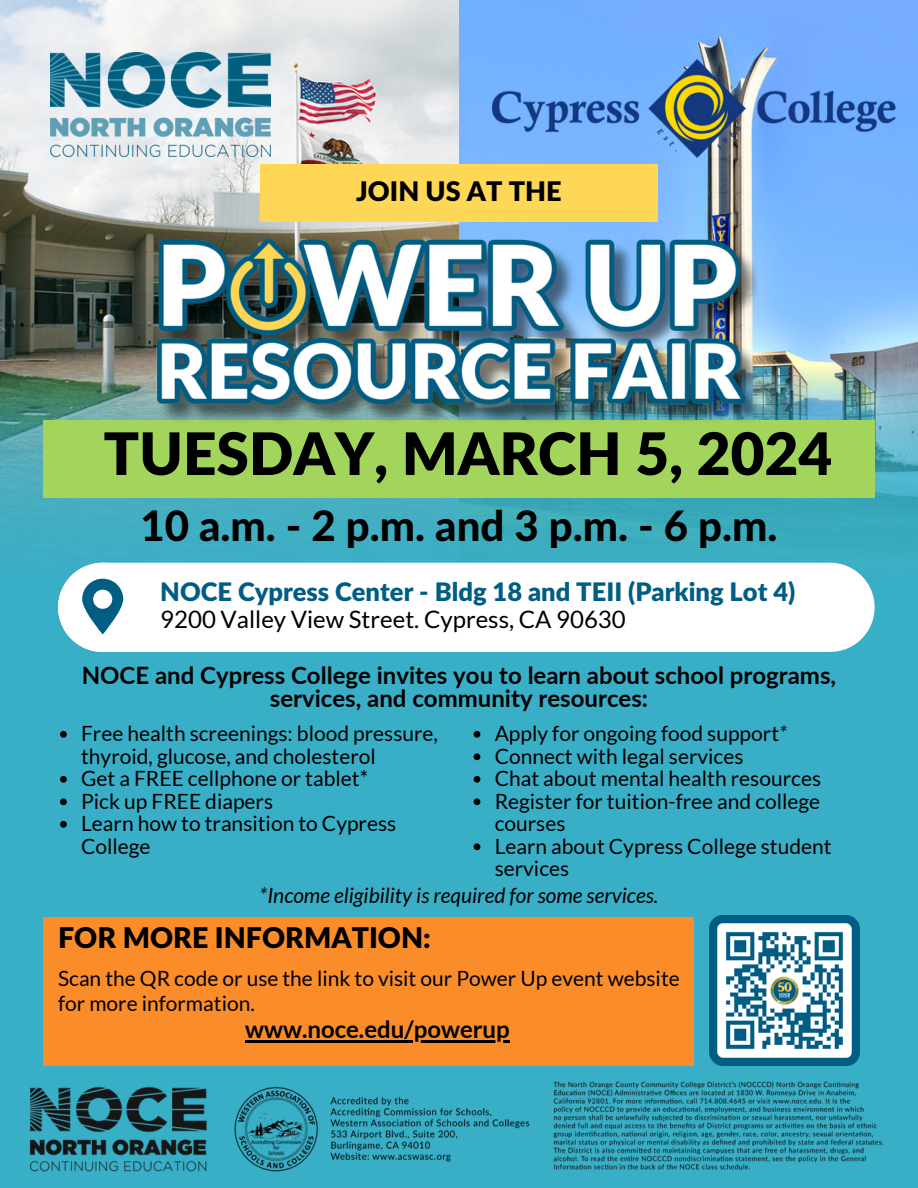
<style>
.page{position:relative;width:918px;height:1188px;background:#39afc7}
.page>*{position:absolute;margin:0;border:0;box-sizing:border-box;transform-origin:0 0}
.t1{font:900 58.5px "Lato Latin";color:#000}
.t2{font:800 42px "Lato Latin";color:#000}
.t3{font:900 28.5px "Lato Latin";color:#000}
.t4{font:900 27px "Lato Latin";color:#000}
.t5{font:900 25.5px "Lato Latin";color:#005d83}
.t6{font:700 24px/23.7px "Lato";color:#000;text-align:center}
.t7{font:24px "Lato";color:#000}
.t8{font:21px/22.5px "Lato";color:#000}
.t9{font:italic 21px "Lato";color:#000}
.s1{font-style:italic}
</style>
<div class="page">
<img style="left:0;top:0;width:918px;height:149px">
<img style="left:0;top:149px;width:459px;height:414px">
<svg style="left:459px;top:149px;width:459px;height:486px"></svg>
<img style="left:30px;top:1081px;width:854px;height:91px">
<div style="left:43px;top:420px;width:832px;height:78px;background:#a3d55d"></div>
<div style="left:43px;top:917px;width:651px;height:149px;background:#fa8d29"></div>
<img style="left:710px;top:916px;width:150px;height:149px">
<div style="left:58px;top:563px;width:816px;height:89px;background:#fff;border-radius:45px"></div>
<svg style="left:58px;top:563px;width:66px;height:89px"></svg>
<img style="left:110px;top:212px;width:698px;height:209px">
<img style="left:50px;top:53px;width:221px;height:103px">
<img style="left:486px;top:52px;width:415px;height:113px">
<div style="left:260px;top:165px;width:398px;height:57px;background:#ffd756"></div>
<hr style="left:245px;top:1040px;width:265px;height:2px;background:#000">
<svg style="left:60px;top:731px;width:7px;height:7px"></svg>
<svg style="left:60px;top:776px;width:7px;height:7px"></svg>
<svg style="left:60px;top:798px;width:7px;height:7px"></svg>
<svg style="left:60px;top:821px;width:7px;height:7px"></svg>
<svg style="left:474px;top:731px;width:6px;height:7px"></svg>
<svg style="left:474px;top:753px;width:6px;height:7px"></svg>
<svg style="left:474px;top:776px;width:6px;height:7px"></svg>
<svg style="left:474px;top:798px;width:6px;height:7px"></svg>
<svg style="left:474px;top:843px;width:6px;height:7px"></svg>
<p class="t4" style="left:356px;top:179px;width:207px">JOIN US AT THE</p>
<p class="t1" style="left:104px;top:428px;width:730px">TUESDAY, MARCH 5, 2024</p>
<p class="t2" style="left:140px;top:508px;width:639px">10 a.m. - 2 p.m. and 3 p.m. - 6 p.m.</p>
<p class="t5" style="left:160px;top:581px;width:637px">NOCE Cypress Center - Bldg 18 and TEII (Parking Lot 4)</p>
<p class="t7" style="left:160px;top:605px;width:467px">9200 Valley View Street. Cypress, CA 90630</p>
<p class="t6" style="left:82px;top:662px;width:756px">NOCE and Cypress College invites you to learn about school programs, services, and community resources:</p>
<p class="t8" style="left:81px;top:722px;width:358px">Free health screenings: blood pressure, thyroid, glucose, and cholesterol</p>
<p class="t8" style="left:81px;top:767px;width:288px">Get a FREE cellphone or tablet*</p>
<h1 class="t8" style="left:81px;top:789px;width:194px">Pick up FREE diapers</h1>
<h2 class="t8" style="left:81px;top:812px;width:317px">Learn how to transition to Cypress<br>College</h2>
<p class="t8" style="left:495px;top:722px;width:294px">Apply for ongoing food support<span class="s1">*</span></p>
<h4 class="t8" style="left:495px;top:744px;width:250px">Connect with legal services</h4>
<h5 class="t8" style="left:495px;top:767px;width:328px">Chat about mental health resources</h5>
<h4 class="t8" style="left:495px;top:789px;width:327px">Register for tuition-free and college courses</h4>
<p class="t8" style="left:495px;top:834px;width:339px">Learn about Cypress College student services</p>
<p class="t9" style="left:260px;top:883px;width:400px">*Income eligibility is required for some services.</p>
<p class="t3" style="left:58px;top:925px;width:374px">FOR MORE INFORMATION:</p>
<p class="t8" style="left:58px;top:966px;width:623px;line-height:24.8px">Scan the QR code or use the link to visit our Power Up event website for more information.</p>
<p class="t6" style="left:245px;top:1017px;width:266px">www.noce.edu/powerup</p>
</div>
